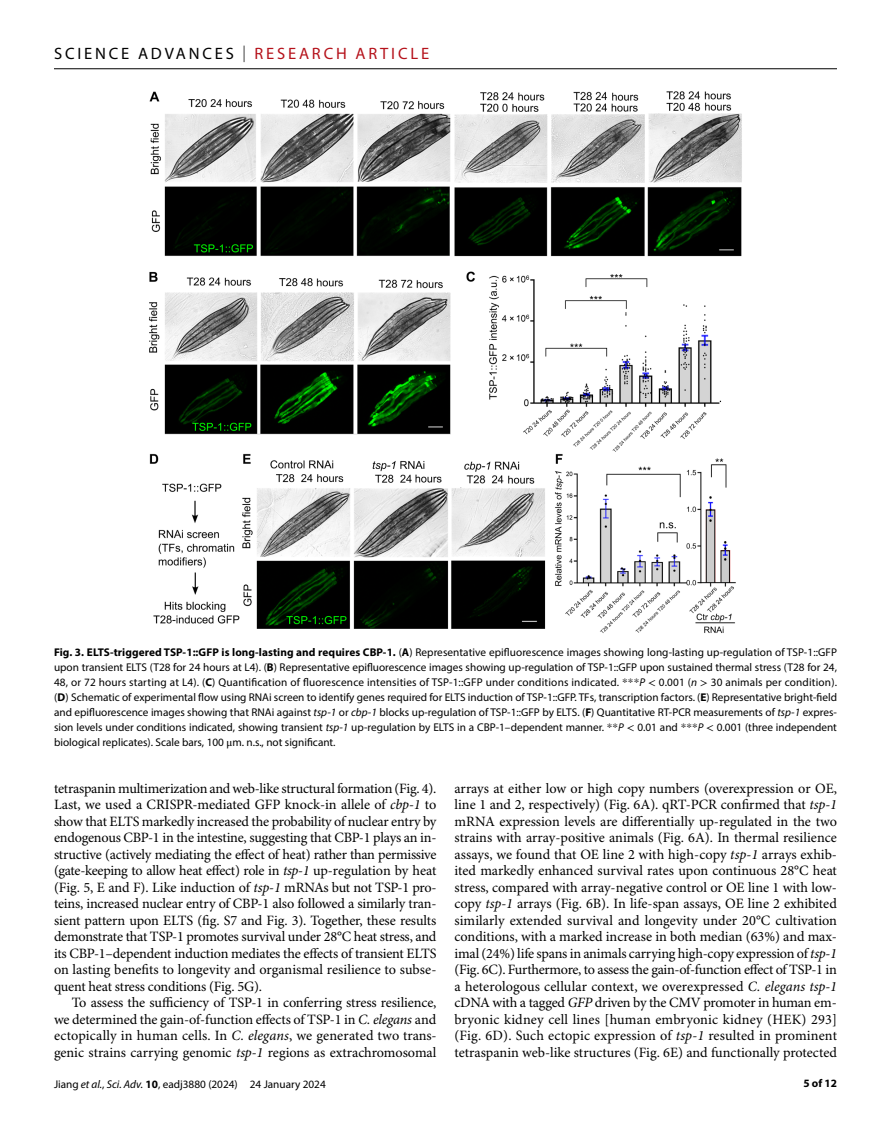
<style>
.page{position:relative;width:891px;height:1134px;background:#fff}
.page>*{position:absolute;margin:0;border:0;box-sizing:border-box;transform-origin:0 0}
.t1{font:16.5px "Myriad Pro";letter-spacing:.17em;color:#000}
.t2{font:14.25px/16.5px "Minion Pro";letter-spacing:-.005em;color:#000;text-align:justify}
.t3{font:11.25px/15px "Myriad Pro";color:#000;text-align:justify}
.t4{font:700 11.25px "Myriad Pro";color:#000}
.s1{font-weight:300}
.s2{color:#b5121b}
.s3{font-weight:700}
.s4{font-family:"STIX"}
.s5{font-style:italic}
</style>
<div class="page">
<hr style="left:54px;top:68px;width:783px;height:1px;background:#000">
<img style="left:149px;top:91px;width:593px;height:542px">
<p class="t1" style="left:54px;top:44px;width:376px">Science Adva nces <span class="s1">|</span> <span class="s2">Resear ch Ar ticle</span></p>
<p class="t3" style="left:54px;top:645px;width:785px"><span class="s3">Fig. 3. ELTS-triggered TSP-1::GFP is long-lasting and requires CBP-1.</span> (<span class="s3">A</span>) Representative epifluorescence images showing long-lasting up-regulation of TSP-1::GFP upon transient ELTS (T28 for 24 hours at L4). (<span class="s3">B</span>) Representative epifluorescence images showing up-regulation of TSP-1::GFP upon sustained thermal stress (T28 for 24, 48, or 72 hours starting at L4). (<span class="s3">C</span>) Quantification of fluorescence intensities of TSP-1::GFP under conditions indicated. <span class="s4">***</span><span class="s5">P</span> <span class="s4">&lt;</span> 0.001 (<span class="s5">n</span> <span class="s4">&gt;</span> 30 animals per condition). (<span class="s3">D</span>) Schematic of experimental flow using RNAi screen to identify genes required for ELTS induction of TSP-1::GFP. TFs, transcription factors. (<span class="s3">E</span>) Representative bright-field and epifluorescence images showing that RNAi against <span class="s5">tsp-1</span> or <span class="s5">cbp-1</span> blocks up-regulation of TSP-1::GFP by ELTS. (<span class="s3">F</span>) Quantitative RT-PCR measurements of <span class="s5">tsp-1</span> expres&shy;sion levels under conditions indicated, showing transient <span class="s5">tsp-1</span> up-regulation by ELTS in a CBP-1–dependent manner. <span class="s4">**</span><span class="s5">P</span> <span class="s4">&lt;</span> 0.01 and <span class="s4">***</span><span class="s5">P</span> <span class="s4">&lt;</span> 0.001 (three independent biological replicates). Scale bars, 100 <span class="s4">μ</span>m. n.s., not significant.</p>
<p class="t2" style="left:54px;top:781px;width:384px">tetraspanin multimerization and web-like structural formation (Fig. 4).<br>Last, we used a CRISPR-mediated GFP knock-in allele of <span class="s5">cbp-1</span> to show that ELTS markedly increased the probability of nuclear entry by endogenous CBP-1 in the intestine, suggesting that CBP-1 plays an in&shy;structive (actively mediating the effect of heat) rather than permissive (gate-keeping to allow heat effect) role in <span class="s5">tsp-1</span> up-regulation by heat (Fig. 5, E and F). Like induction of <span class="s5">tsp-1</span> mRNAs but not TSP-1 pro&shy;teins, increased nuclear entry of CBP-1 also followed a similarly tran&shy;sient pattern upon ELTS (fig. S7 and Fig. 3). Together, these results demonstrate that TSP-1 promotes survival under 28°C heat stress, and its CBP-1–dependent induction mediates the effects of transient ELTS on lasting benefits to longevity and organismal resilience to subse&shy;quent heat stress conditions (Fig. 5G).</p>
<p class="t2" style="left:54px;top:995px;width:384px;text-indent:18px">To assess the sufficiency of TSP-1 in conferring stress resilience, we determined the gain-of-function effects of TSP-1 in <span class="s5">C. elegans</span> and ectopically in human cells. In <span class="s5">C. elegans</span>, we generated two trans&shy;genic strains carrying genomic <span class="s5">tsp-1</span> regions as extrachromosomal</p>
<p class="t3" style="left:54px;top:1076px;width:273px">Jiang <span class="s5">et al.</span>, <span class="s5">Sci. Adv.</span> <span class="s3">10</span>, eadj3880 (2024) 24 January 2024</p>
<p class="t2" style="left:455px;top:781px;width:384px">arrays at either low or high copy numbers (overexpression or OE, line 1 and 2, respectively) (Fig. 6A). qRT-PCR confirmed that <span class="s5">tsp-1 </span>mRNA expression levels are differentially up-regulated in the two strains with array-positive animals (Fig. 6A). In thermal resilience assays, we found that OE line 2 with high-copy <span class="s5">tsp-1</span> arrays exhib&shy;ited markedly enhanced survival rates upon continuous 28°C heat stress, compared with array-negative control or OE line 1 with low&shy;copy <span class="s5">tsp-1</span> arrays (Fig. 6B). In life-span assays, OE line 2 exhibited similarly extended survival and longevity under 20°C cultivation conditions, with a marked increase in both median (63%) and max&shy;imal (24%) life spans in animals carrying high-copy expression of <span class="s5">tsp-1 </span>(Fig. 6C). Furthermore, to assess the gain-of-function effect of TSP-1 in a heterologous cellular context, we overexpressed <span class="s5">C. elegans tsp-1 </span>cDNA with a tagged <span class="s5">GFP</span> driven by the CMV promoter in human em&shy;bryonic kidney cell lines [human embryonic kidney (HEK) 293] (Fig. 6D). Such ectopic expression of <span class="s5">tsp-1</span> resulted in prominent tetraspanin web-like structures (Fig. 6E) and functionally protected</p>
<p class="t4" style="left:803px;top:1076px;width:35px">5 of 12</p>
</div>
